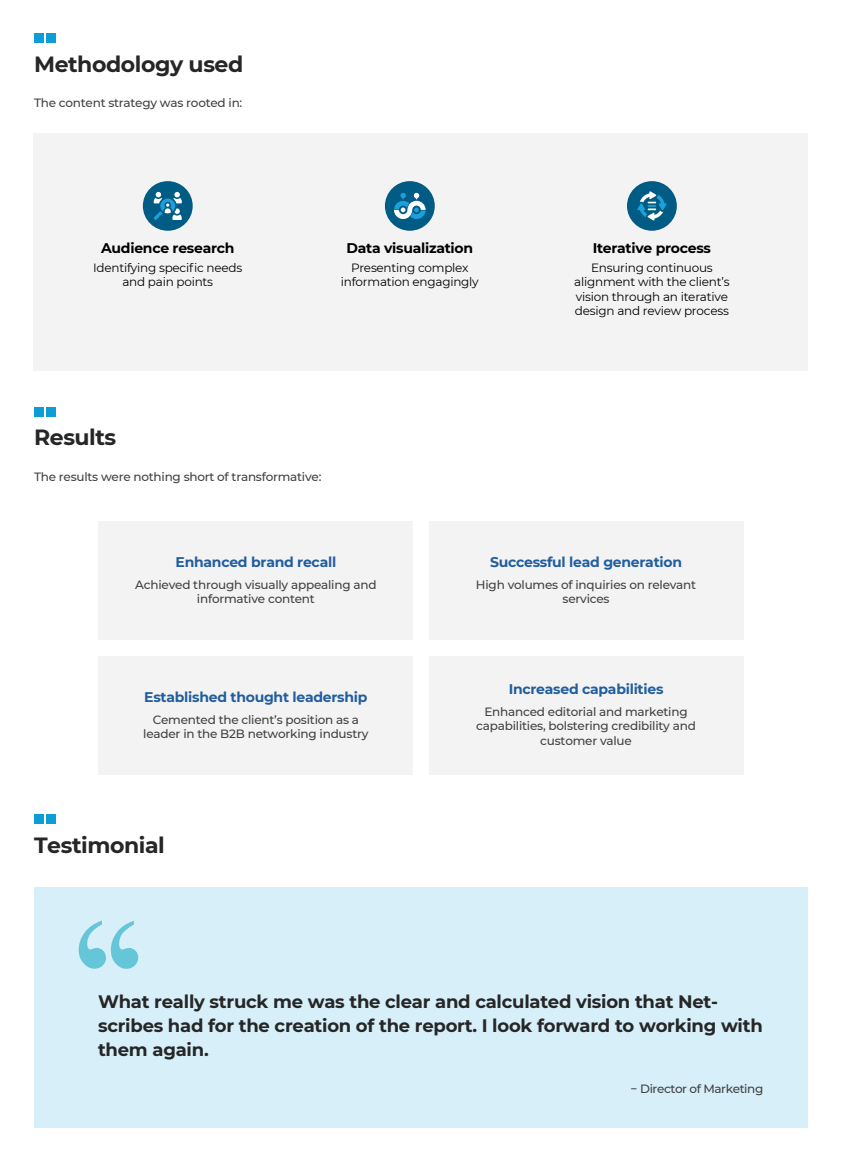
<style>
.page{position:relative;width:842px;height:1167px;background:#fff}
.page>*{position:absolute;margin:0;border:0;box-sizing:border-box;transform-origin:0 0}
.t1{font:700 22px "Montserrat";letter-spacing:-.02em;color:#262626}
.t2{font:700 18px/24px "Montserrat";letter-spacing:-.015em;color:#262626}
.t3{font:700 14px "Montserrat";letter-spacing:-.02em;color:#215e9f}
.t4{font:700 14px "Montserrat";letter-spacing:-.02em;color:#000}
.t5{font:500 12px/14.4px "Montserrat";letter-spacing:-.02em;color:#414141;text-align:center}
.t6{font:12px/14.4px "Montserrat";letter-spacing:-.02em;color:#000;text-align:center}
</style>
<div class="page">
<div style="left:429px;top:521px;width:314px;height:119px;background:#f4f3f3"></div>
<div style="left:99px;top:656px;width:314px;height:118px;background:#f4f3f3"></div>
<div style="left:429px;top:656px;width:314px;height:118px;background:#f4f3f3"></div>
<div style="left:99px;top:521px;width:314px;height:119px;background:#f4f3f3"></div>
<div style="left:34px;top:887px;width:774px;height:241px;background:#d6eff9"></div>
<div style="left:34px;top:33px;width:10px;height:10px;background:#0d9eda"></div>
<div style="left:46px;top:33px;width:10px;height:10px;background:#0d9eda"></div>
<div style="left:34px;top:407px;width:10px;height:10px;background:#0d9eda"></div>
<div style="left:46px;top:407px;width:10px;height:10px;background:#0d9eda"></div>
<div style="left:34px;top:814px;width:10px;height:10px;background:#0d9eda"></div>
<div style="left:46px;top:814px;width:10px;height:10px;background:#0d9eda"></div>
<div style="left:34px;top:133px;width:774px;height:237px;background:#f4f3f3"></div>
<div style="left:143px;top:181px;width:50px;height:50px;background:#005c84;border-radius:50%"></div>
<div style="left:385px;top:181px;width:50px;height:50px;background:#005c84;border-radius:50%"></div>
<div style="left:627px;top:181px;width:50px;height:50px;background:#005c84;border-radius:50%"></div>
<svg style="left:79px;top:921px;width:59px;height:48px"></svg>
<svg style="left:154px;top:192px;width:28px;height:28px"></svg>
<svg style="left:394px;top:193px;width:32px;height:26px"></svg>
<svg style="left:637px;top:191px;width:29px;height:30px"></svg>
<h1 class="t1" style="left:34px;top:48px;width:211px">Methodology used</h1>
<p class="t5" style="left:34px;top:96px;width:210px">The content strategy was rooted in:</p>
<p class="t4" style="left:101px;top:238px;width:135px">Audience research</p>
<p class="t6" style="left:93px;top:260px;width:151px">Identifying specific needs and pain points</p>
<p class="t4" style="left:347px;top:238px;width:128px">Data visualization</p>
<p class="t6" style="left:341px;top:260px;width:139px">Presenting complex information engagingly</p>
<h1 class="t1" style="left:34px;top:422px;width:84px">Results</h1>
<p class="t5" style="left:34px;top:469px;width:289px">The results were nothing short of transformative:</p>
<p class="t4" style="left:593px;top:238px;width:120px">Iterative process</p>
<p class="t6" style="left:574px;top:260px;width:157px">Ensuring continuous alignment with the client’s vision through an iterative design and review process</p>
<p class="t3" style="left:176px;top:552px;width:162px">Enhanced brand recall</p>
<p class="t5" style="left:135px;top:577px;width:243px">Achieved through visually appealing and informative content</p>
<p class="t3" style="left:144px;top:687px;width:225px">Established thought leadership</p>
<p class="t5" style="left:143px;top:712px;width:227px">Cemented the client’s position as a leader in the B2B networking industry</p>
<h1 class="t1" style="left:34px;top:829px;width:132px">Testimonial</h1>
<p class="t3" style="left:490px;top:552px;width:194px">Successful lead generation</p>
<p class="t5" style="left:476px;top:577px;width:222px">High volumes of inquiries on relevant services</p>
<p class="t3" style="left:509px;top:679px;width:156px">Increased capabilities</p>
<p class="t5" style="left:476px;top:704px;width:221px">Enhanced editorial and marketing capabilities, bolstering credibility and customer value</p>
<h2 class="t2" style="left:98px;top:988px;width:666px">What really struck me was the clear and calculated vision that Net&shy;scribes had for the creation of the report. I look forward to working with them again.</h2>
<p class="t5" style="left:630px;top:1081px;width:134px">− Director of Marketing</p>
</div>
